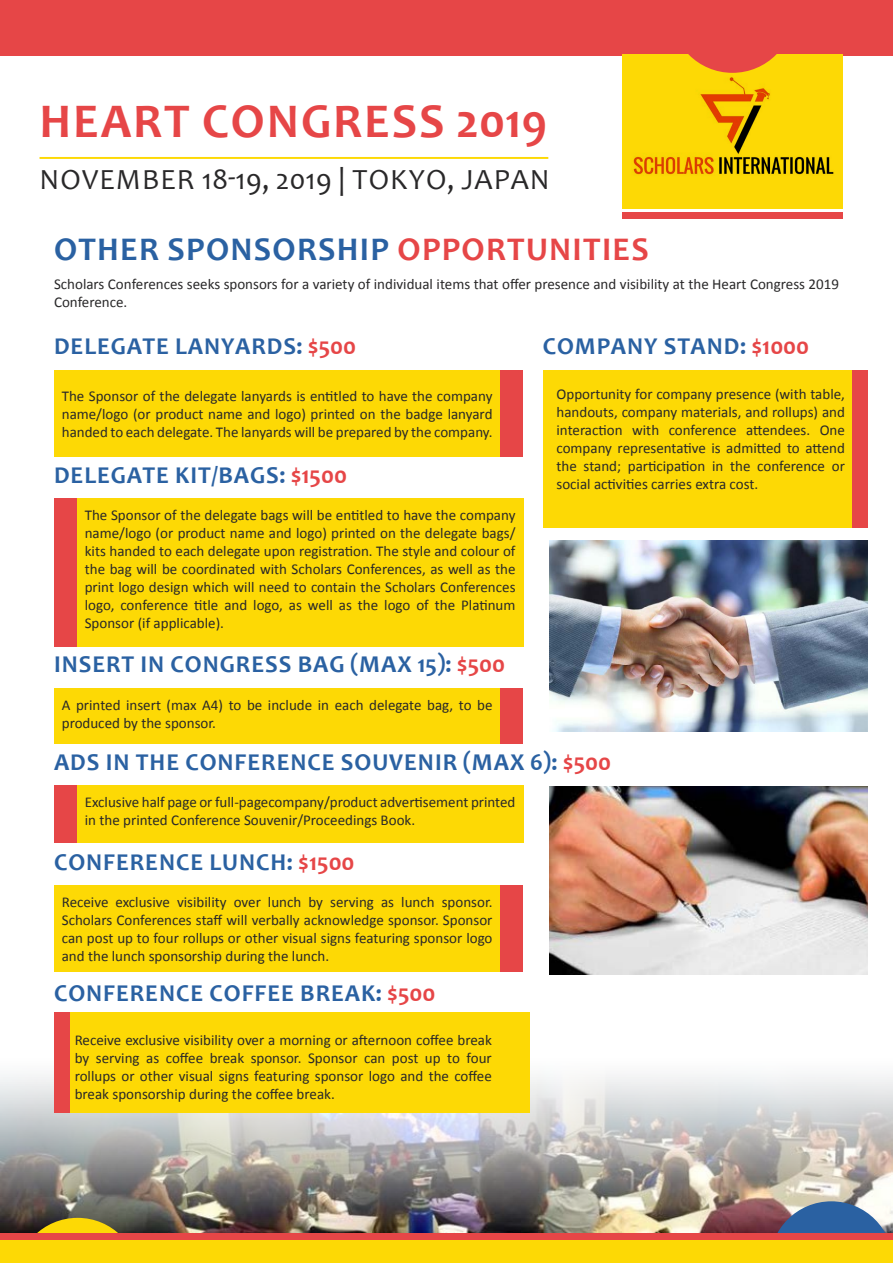
<style>
.page{position:relative;width:893px;height:1263px;background:#fff}
.page>*{position:absolute;margin:0;border:0;box-sizing:border-box;transform-origin:0 0}
.t1{font:700 48.6px "Candara";letter-spacing:.04em;color:#e64647}
.t2{font:700 33.3px "Candara";color:#e64647}
.t3{font:700 33.3px "Candara";color:#2a61a2}
.t4{font:29.4px "Candara";letter-spacing:.04em;color:#292829}
.t5{font:700 24.3px "Candara";letter-spacing:.04em;color:#2a61a2}
.t6{font:15px/18px "Calibri";color:#292829;text-align:justify}
.s1{color:#2a61a2}
.s2{color:#e64647}
</style>
<div class="page">
<div style="left:0;top:0;width:893px;height:55px;background:#e64647"></div>
<div style="left:622px;top:54px;width:220px;height:154px;background:#fdd905"></div>
<div style="left:622px;top:212px;width:220px;height:7px;background:#e64647"></div>
<img style="left:633px;top:77px;width:201px;height:98px">
<svg style="left:688px;top:54px;width:89px;height:19px"></svg>
<hr style="left:40px;top:157px;width:508px;height:2px;background:#fdd905">
<img style="left:0;top:1075px;width:893px;height:157px">
<svg style="left:16px;top:1218px;width:123px;height:14px;background:#91801f"></svg>
<svg style="left:770px;top:1201px;width:123px;height:31px"></svg>
<div style="left:0;top:1236px;width:893px;height:27px;background:#fdd905"></div>
<div style="left:0;top:1232px;width:893px;height:7px;background:#e64647"></div>
<div style="left:54px;top:370px;width:446px;height:86px;background:#fdd905"></div>
<div style="left:500px;top:370px;width:23px;height:86px;background:#e64647"></div>
<div style="left:54px;top:885px;width:446px;height:86px;background:#fdd905"></div>
<div style="left:500px;top:885px;width:23px;height:86px;background:#e64647"></div>
<div style="left:54px;top:688px;width:446px;height:56px;background:#fdd905"></div>
<div style="left:500px;top:688px;width:23px;height:56px;background:#e64647"></div>
<div style="left:543px;top:370px;width:309px;height:157px;background:#fdd905"></div>
<div style="left:852px;top:370px;width:15px;height:157px;background:#e64647"></div>
<div style="left:77px;top:498px;width:446px;height:148px;background:#fdd905"></div>
<div style="left:54px;top:498px;width:23px;height:148px;background:#e64647"></div>
<div style="left:69px;top:1012px;width:461px;height:101px;background:#fdd905"></div>
<div style="left:54px;top:1012px;width:15px;height:101px;background:#e64647"></div>
<div style="left:77px;top:785px;width:446px;height:58px;background:#fdd905"></div>
<div style="left:54px;top:785px;width:23px;height:58px;background:#e64647"></div>
<img style="left:550px;top:540px;width:317px;height:191px">
<img style="left:550px;top:787px;width:317px;height:188px">
<h1 class="t1" style="left:40px;top:91px;width:509px">HEART CONGRESS 2019</h1>
<h3 class="t4" style="left:40px;top:161px;width:506px">NOVEMBER 18-19, 2019 | TOKYO, JAPAN</h3>
<h2 class="t3" style="left:54px;top:228px;width:136px">OTHER SPONSORS</h2>
<h2 class="t2" style="left:337px;top:228px;width:81px"><span class="s1">HIP</span> OPPORTUNITIES</h2>
<p class="t6" style="left:54px;top:275px;width:786px">Scholars Conferences seeks sponsors for a variety of individual items that offer presence and visibility at the Heart Congress 2019<br>Conference.</p>
<h3 class="t5" style="left:54px;top:331px;width:304px">DELEGATE LANYARDS: <span class="s2">$500</span></h3>
<p class="t6" style="left:62px;top:387px;width:432px">The Sponsor of the delegate lanyards is entitled to have the company name/logo (or product name and logo) printed on the badge lanyard handed to each delegate. The lanyards will be prepared by the company.</p>
<h3 class="t5" style="left:54px;top:459px;width:294px">DELEGATE KIT/BAGS: <span class="s2">$1500</span></h3>
<p class="t6" style="left:85px;top:506px;width:432px">The Sponsor of the delegate bags will be entitled to have the company name/logo (or product name and logo) printed on the delegate bags/ kits handed to each delegate upon registration. The style and colour of the bag will be coordinated with Scholars Conferences, as well as the print logo design which will need to contain the Scholars Conferences logo, conference title and logo, as well as the logo of the Platinum Sponsor (if applicable).</p>
<h3 class="t5" style="left:54px;top:649px;width:453px">INSERT IN CONGRESS BAG (MAX 15): <span class="s2">$500</span></h3>
<p class="t6" style="left:62px;top:696px;width:432px">A printed insert (max A4) to be include in each delegate bag, to be produced by the sponsor.</p>
<h3 class="t5" style="left:543px;top:331px;width:268px">COMPANY STAND: <span class="s2">$1000</span></h3>
<p class="t6" style="left:556px;top:385px;width:290px">Opportunity for company presence (with table, handouts, company materials, and rollups) and interaction with conference attendees. One company representative is admitted to attend the stand; participation in the conference or</p>
<p class="t6" style="left:556px;top:475px;width:203px">social activities carries extra cost.</p>
<h3 class="t5" style="left:54px;top:747px;width:559px">ADS IN THE CONFERENCE SOUVENIR (MAX 6): <span class="s2">$500</span></h3>
<p class="t6" style="left:85px;top:793px;width:432px">Exclusive half page or full-pagecompany/product advertisement printed in the printed Conference Souvenir/Proceedings Book.</p>
<h3 class="t5" style="left:54px;top:846px;width:302px">CONFERENCE LUNCH: <span class="s2">$1500</span></h3>
<p class="t6" style="left:62px;top:893px;width:432px">Receive exclusive visibility over lunch by serving as lunch sponsor.<br>Scholars Conferences staff will verbally acknowledge sponsor. Sponsor can post up to four rollups or other visual signs featuring sponsor logo and the lunch sponsorship during the lunch.</p>
<h3 class="t5" style="left:54px;top:978px;width:383px">CONFERENCE COFFEE BREAK: <span class="s2">$500</span></h3>
<p class="t6" style="left:75px;top:1030px;width:419px">Receive exclusive visibility over a morning or afternoon coffee break by serving as coffee break sponsor. Sponsor can post up to four rollups or other visual signs featuring sponsor logo and the coffee break sponsorship during the coffee break.</p>
</div>
